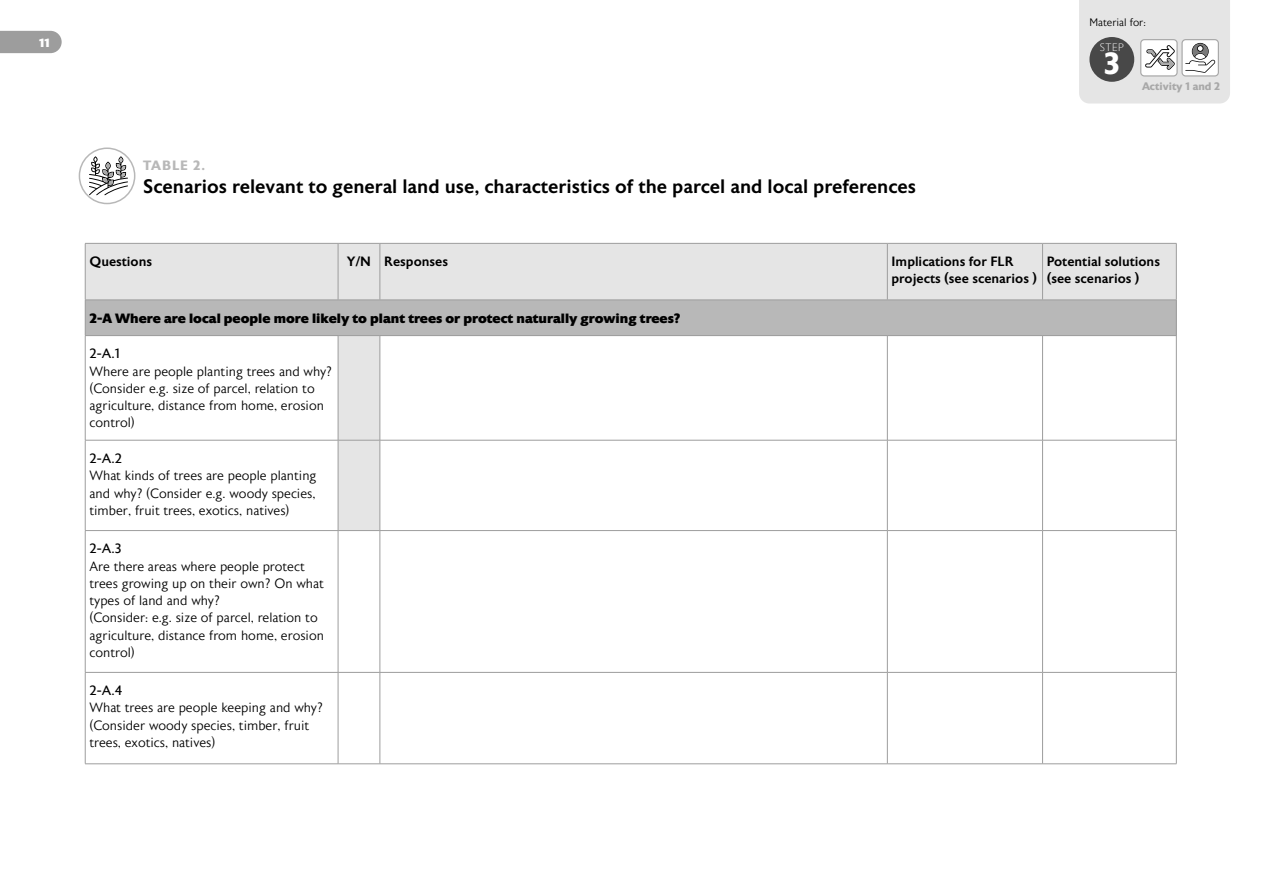
<style>
.page{position:relative;width:1263px;height:893px;background:#fff}
.page>*{position:absolute;margin:0;border:0;box-sizing:border-box;transform-origin:0 0}
.t1{font:700 30.6px "Astoria Sans";color:#fff}
.t2{font:500 19.5px "Astoria Sans";color:#000}
.t3{font:300 13.5px/17.2px "Astoria Sans";color:#000}
.t4{font:500 13.5px/17.2px "Astoria Sans";color:#000}
.t5{font:800 13.5px "Astoria Sans";color:#000}
.t6{font:13.5px "Astoria Sans";color:#000}
.t7{font:700 13.5px "Astoria Sans";letter-spacing:.07em;color:#b8b8b8}
.t8{font:800 12px "Astoria Sans";color:#fff}
.t9{font:700 10.95px "Astoria Sans";color:#a8a8a8}
.t10{font:300 10.95px "Astoria Sans";color:#000}
.t11{font:200 10.8px "Astoria Sans";color:#fff}
</style>
<div class="page">
<svg style="left:0;top:31px;width:62px;height:22px"></svg>
<div style="left:86px;top:244px;width:1090px;height:56px;background:#e5e5e5"></div>
<div style="left:85px;top:300px;width:1091px;height:36px;background:#b8b8b8"></div>
<div style="left:339px;top:336px;width:41px;height:194px;background:#e5e5e5"></div>
<hr style="left:85px;top:243px;width:253px;height:1px;background:#9d9d9d">
<hr style="left:85px;top:244px;width:1px;height:56px;background:#9d9d9d">
<hr style="left:338px;top:243px;width:42px;height:1px;background:#9d9d9d">
<hr style="left:338px;top:244px;width:1px;height:56px;background:#9d9d9d">
<hr style="left:380px;top:243px;width:507px;height:1px;background:#9d9d9d">
<hr style="left:380px;top:244px;width:1px;height:56px;background:#9d9d9d">
<hr style="left:887px;top:243px;width:155px;height:1px;background:#9d9d9d">
<hr style="left:887px;top:244px;width:1px;height:56px;background:#9d9d9d">
<hr style="left:1042px;top:243px;width:134px;height:1px;background:#9d9d9d">
<hr style="left:1042px;top:244px;width:1px;height:56px;background:#9d9d9d">
<hr style="left:1176px;top:244px;width:1px;height:56px;background:#9d9d9d">
<hr style="left:85px;top:300px;width:253px;height:1px;background:#9d9d9d">
<hr style="left:85px;top:300px;width:1px;height:35px;background:#9d9d9d">
<hr style="left:338px;top:300px;width:42px;height:1px;background:#9d9d9d">
<hr style="left:380px;top:300px;width:507px;height:1px;background:#9d9d9d">
<hr style="left:887px;top:300px;width:155px;height:1px;background:#9d9d9d">
<hr style="left:1042px;top:300px;width:134px;height:1px;background:#9d9d9d">
<hr style="left:1176px;top:300px;width:1px;height:35px;background:#9d9d9d">
<hr style="left:85px;top:530px;width:253px;height:1px;background:#9d9d9d">
<hr style="left:338px;top:530px;width:42px;height:1px;background:#9d9d9d">
<hr style="left:380px;top:530px;width:507px;height:1px;background:#9d9d9d">
<hr style="left:887px;top:530px;width:155px;height:1px;background:#9d9d9d">
<hr style="left:1042px;top:530px;width:134px;height:1px;background:#9d9d9d">
<hr style="left:85px;top:672px;width:253px;height:1px;background:#9d9d9d">
<hr style="left:338px;top:672px;width:42px;height:1px;background:#9d9d9d">
<hr style="left:380px;top:672px;width:507px;height:1px;background:#9d9d9d">
<hr style="left:887px;top:672px;width:155px;height:1px;background:#9d9d9d">
<hr style="left:1042px;top:672px;width:134px;height:1px;background:#9d9d9d">
<hr style="left:85px;top:763px;width:253px;height:1px;background:#9d9d9d">
<hr style="left:338px;top:763px;width:42px;height:1px;background:#9d9d9d">
<hr style="left:380px;top:763px;width:507px;height:1px;background:#9d9d9d">
<hr style="left:887px;top:763px;width:155px;height:1px;background:#9d9d9d">
<hr style="left:1042px;top:763px;width:134px;height:1px;background:#9d9d9d">
<hr style="left:85px;top:335px;width:253px;height:1px;background:#9d9d9d">
<hr style="left:85px;top:336px;width:1px;height:104px;background:#9d9d9d">
<hr style="left:85px;top:440px;width:1px;height:90px;background:#9d9d9d">
<hr style="left:85px;top:531px;width:1px;height:141px;background:#9d9d9d">
<hr style="left:85px;top:673px;width:1px;height:91px;background:#9d9d9d">
<hr style="left:338px;top:335px;width:42px;height:1px;background:#9d9d9d">
<hr style="left:338px;top:336px;width:1px;height:104px;background:#9d9d9d">
<hr style="left:380px;top:335px;width:507px;height:1px;background:#9d9d9d">
<hr style="left:380px;top:336px;width:1px;height:104px;background:#9d9d9d">
<hr style="left:887px;top:335px;width:155px;height:1px;background:#9d9d9d">
<hr style="left:887px;top:336px;width:1px;height:104px;background:#9d9d9d">
<hr style="left:1042px;top:335px;width:134px;height:1px;background:#9d9d9d">
<hr style="left:1042px;top:336px;width:1px;height:104px;background:#9d9d9d">
<hr style="left:1176px;top:336px;width:1px;height:104px;background:#9d9d9d">
<hr style="left:1042px;top:440px;width:1px;height:90px;background:#9d9d9d">
<hr style="left:1176px;top:440px;width:1px;height:90px;background:#9d9d9d">
<hr style="left:1042px;top:531px;width:1px;height:141px;background:#9d9d9d">
<hr style="left:1176px;top:531px;width:1px;height:141px;background:#9d9d9d">
<hr style="left:1042px;top:673px;width:1px;height:91px;background:#9d9d9d">
<hr style="left:1176px;top:673px;width:1px;height:91px;background:#9d9d9d">
<hr style="left:338px;top:440px;width:1px;height:90px;background:#9d9d9d">
<hr style="left:380px;top:440px;width:1px;height:90px;background:#9d9d9d">
<hr style="left:887px;top:440px;width:1px;height:90px;background:#9d9d9d">
<hr style="left:338px;top:531px;width:1px;height:141px;background:#9d9d9d">
<hr style="left:380px;top:531px;width:1px;height:141px;background:#9d9d9d">
<hr style="left:887px;top:531px;width:1px;height:141px;background:#9d9d9d">
<hr style="left:338px;top:673px;width:1px;height:91px;background:#9d9d9d">
<hr style="left:380px;top:673px;width:1px;height:91px;background:#9d9d9d">
<hr style="left:887px;top:673px;width:1px;height:91px;background:#9d9d9d">
<hr style="left:85px;top:440px;width:253px;height:1px;background:#9d9d9d">
<hr style="left:338px;top:440px;width:42px;height:1px;background:#9d9d9d">
<hr style="left:380px;top:440px;width:507px;height:1px;background:#9d9d9d">
<hr style="left:887px;top:440px;width:155px;height:1px;background:#9d9d9d">
<hr style="left:1042px;top:440px;width:134px;height:1px;background:#9d9d9d">
<svg style="left:79px;top:148px;width:56px;height:56px"></svg>
<div style="left:79px;top:147px;width:56px;height:57px;border:2px solid #b8b8b8;border-radius:50%"></div>
<svg style="left:89px;top:156px;width:39px;height:39px"></svg>
<svg style="left:1079px;top:0;width:151px;height:104px"></svg>
<p class="t8" style="left:39px;top:36px;width:12px">11</p>
<p class="t10" style="left:1089px;top:16px;width:58px">Material for:</p>
<p class="t7" style="left:143px;top:158px;width:63px">TABLE 2.</p>
<h2 class="t2" style="left:143px;top:176px;width:774px">Scenarios relevant to general land use, characteristics of the parcel and local preferences</h2>
<p class="t11" style="left:1100px;top:41px;width:26px">STEP</p>
<h1 class="t1" style="left:1104px;top:46px;width:18px">3</h1>
<p class="t9" style="left:1142px;top:80px;width:80px">Activity 1 and 2</p>
<p class="t4" style="left:89px;top:253px;width:64px">Questions</p>
<p class="t4" style="left:347px;top:253px;width:103px">Y/N Responses</p>
<p class="t4" style="left:891px;top:253px;width:147px">Implications for FLR projects (see scenarios )</p>
<p class="t4" style="left:1047px;top:253px;width:115px">Potential solutions (see scenarios )</p>
<p class="t5" style="left:89px;top:310px;width:592px">2-A Where are local people more likely to plant trees or protect naturally growing trees?</p>
<p class="t6" style="left:89px;top:346px;width:32px">2-A.1</p>
<p class="t3" style="left:89px;top:363px;width:244px">Where are people planting trees and why? (Consider e.g. size of parcel, relation to agriculture, distance from home, erosion control)</p>
<p class="t6" style="left:89px;top:451px;width:34px">2-A.2</p>
<p class="t3" style="left:89px;top:468px;width:229px;text-align:justify">What kinds of trees are people planting and why? (Consider e.g. woody species, timber, fruit trees, exotics, natives)</p>
<p class="t6" style="left:89px;top:541px;width:34px">2-A.3</p>
<p class="t3" style="left:89px;top:558px;width:236px">Are there areas where people protect trees growing up on their own? On what types of land and why?<br>(Consider: e.g. size of parcel, relation to agriculture, distance from home, erosion control)</p>
<p class="t6" style="left:89px;top:683px;width:34px">2-A.4</p>
<p class="t3" style="left:89px;top:700px;width:235px">What trees are people keeping and why? (Consider woody species, timber, fruit trees, exotics, natives)</p>
</div>
